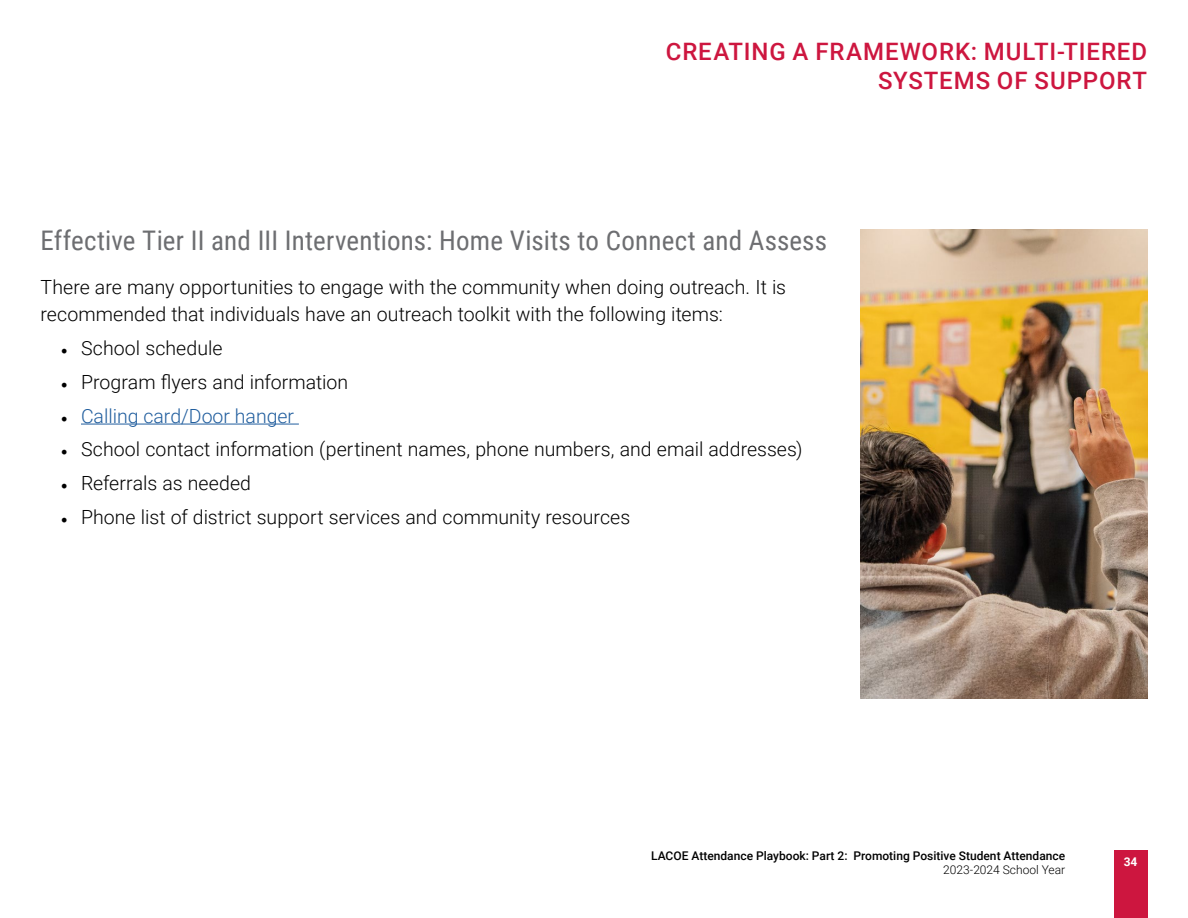
<style>
.page{position:relative;width:1188px;height:918px;background:#fff}
.page>*{position:absolute;margin:0;border:0;box-sizing:border-box;transform-origin:0 0}
.t1{font:27px "Roboto Condensed";letter-spacing:.005em;color:#6d6e71}
.t2{font:500 24px/28.8px "Roboto";letter-spacing:.04em;color:#cd163f;text-align:right}
.t3{font:300 19.5px/27px "Roboto";color:#000}
.t4{font:300 19.5px "Roboto";color:#215e9e}
.t5{font:500 12px "Roboto";color:#000}
.t6{font:300 12px "Roboto";color:#000}
.t7{font:700 12px "Roboto";color:#fff}
.s1{font-family:"Minion Pro";font-weight:400;font-size:18px}
.s2{font-family:"Minion Pro";font-weight:400;font-size:18px;color:#000}
</style>
<div class="page">
<div style="left:1114px;top:850px;width:34px;height:68px;background:#cd163f"></div>
<hr style="left:81px;top:424px;width:218px;height:1px;background:#215e9e">
<img style="left:860px;top:230px;width:288px;height:469px">
<p class="t2" style="left:666px;top:37px;width:483px">CREATING A FRAMEWORK: MULTI-TIERED<br>SYSTEMS OF SUPPORT</p>
<h1 class="t1" style="left:40px;top:221px;width:788px">Effective Tier II and III Interventions: Home Visits to Connect and Assess</h1>
<p class="t3" style="left:40px;top:273px;width:747px">There are many opportunities to engage with the community when doing outreach. It is recommended that individuals have an outreach toolkit with the following items:</p>
<p class="t3" style="left:61px;top:334px;width:163px"><span class="s1">•</span> School schedule</p>
<p class="t3" style="left:61px;top:368px;width:289px"><span class="s1">•</span> Program flyers and information</p>
<p class="t4" style="left:61px;top:402px;width:235px"><span class="s2">•</span> Calling card/Door hanger</p>
<p class="t3" style="left:61px;top:435px;width:743px"><span class="s1">•</span> School contact information (pertinent names, phone numbers, and email addresses)</p>
<p class="t3" style="left:61px;top:469px;width:192px"><span class="s1">•</span> Referrals as needed</p>
<p class="t3" style="left:61px;top:503px;width:571px"><span class="s1">•</span> Phone list of district support services and community resources</p>
<p class="t5" style="left:651px;top:847px;width:416px">LACOE Attendance Playbook: Part 2: Promoting Positive Student Attendance</p>
<p class="t6" style="left:943px;top:861px;width:123px">2023-2024 School Year</p>
<p class="t7" style="left:1124px;top:854px;width:15px">34</p>
</div>
